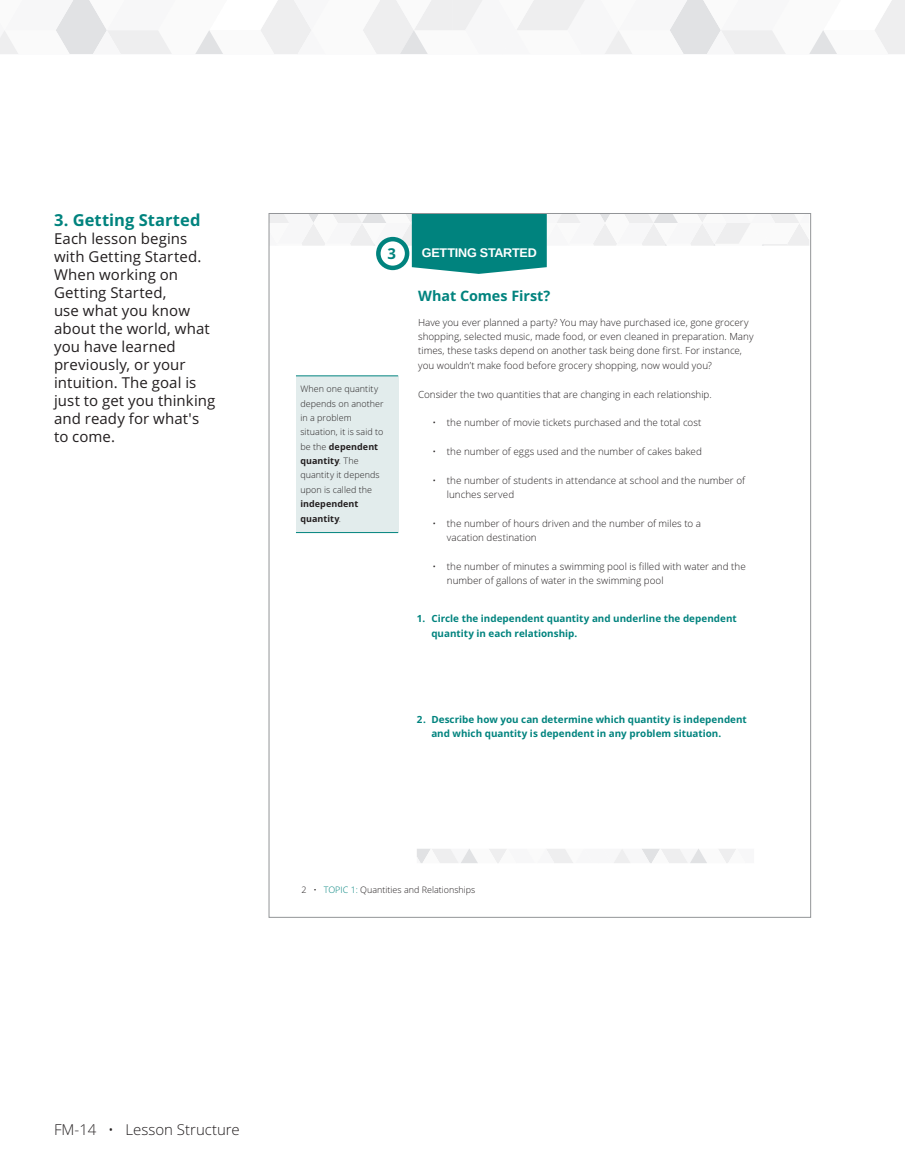
<style>
.page{position:relative;width:905px;height:1175px;background:#fff}
.page>*{position:absolute;margin:0;border:0;box-sizing:border-box;transform-origin:0 0}
.t1{font:700 16.5px "Open Sans";letter-spacing:.005em;color:#00837e}
.t2{font:15px/18px "Open Sans";letter-spacing:.005em;color:#231f20}
.t3{font:300 15px "Open Sans";color:#231f20}
.t4{font:700 15px "Open Sans";color:#00837e}
.t5{font:700 14.4px "Open Sans";letter-spacing:-.005em;color:#00837e}
.t6{font:700 12.6px "Arimo";letter-spacing:-.015em;color:#fff}
.t7{font:300 9.9px/14.4px "Open Sans";color:#231f20}
.t8{font:700 9.9px/14.4px "Open Sans";color:#00837e}
.t9{font:300 9px/14.4px "Open Sans";letter-spacing:.005em;color:#231f20}
.t10{font:700 9px/14.4px "Open Sans";letter-spacing:.005em;color:#231f20}
.s1{font-weight:700}
.s2{font-weight:300}
.s3{color:#00837e}
</style>
<div class="page">
<svg style="left:417px;top:849px;width:319px;height:14px"></svg>
<div style="left:296px;top:376px;width:102px;height:156px;background:#e2ecec"></div>
<hr style="left:296px;top:375px;width:102px;height:1px;background:#00837e">
<hr style="left:296px;top:532px;width:102px;height:1px;background:#00837e">
<svg style="left:270px;top:215px;width:539px;height:59px"></svg>
<svg style="left:378px;top:239px;width:29px;height:29px"></svg>
<div style="left:376px;top:237px;width:33px;height:33px;border:4px solid #00837e;border-radius:50%"></div>
<svg style="left:0;top:0;width:904px;height:54px"></svg>
<h1 class="t1" style="left:54px;top:208px;width:148px">3. Getting Started</h1>
<h2 class="t2" style="left:54px;top:229px;width:163px">Each lesson begins with Getting Started.<br>When working on<br>Getting Started,<br>use what you know about the world, what you have learned previously, or your intuition. The goal is just to get you thinking and ready for what's to come.</h2>
<h2 class="t4" style="left:387px;top:243px;width:10px">3</h2>
<p class="t9" style="left:300px;top:381px;width:85px">When one quantity depends on another in a problem situation, it is said to be the <span class="s1">dependent quantity</span>. The quantity it depends upon is called the</p>
<p class="t10" style="left:300px;top:496px;width:59px">independent quantity<span class="s2">.</span></p>
<p class="t6" style="left:422px;top:243px;width:116px">GETTING STARTED</p>
<h3 class="t5" style="left:418px;top:285px;width:134px">What Comes First?</h3>
<p class="t7" style="left:418px;top:315px;width:337px">Have you ever planned a party? You may have purchased ice, gone grocery shopping, selected music, made food, or even cleaned in preparation. Many times, these tasks depend on another task being done first. For instance, you wouldn’t make food before grocery shopping, now would you?</p>
<p class="t7" style="left:418px;top:386px;width:295px">Consider the two quantities that are changing in each relationship.</p>
<p class="t7" style="left:432px;top:415px;width:270px">• the number of movie tickets purchased and the total cost</p>
<p class="t7" style="left:432px;top:444px;width:271px">• the number of eggs used and the number of cakes baked</p>
<p class="t7" style="left:447px;top:473px;width:300px;text-indent:-14px">• the number of students in attendance at school and the number of lunches served</p>
<p class="t7" style="left:447px;top:516px;width:256px;text-indent:-14px">• the number of hours driven and the number of miles to a vacation destination</p>
<p class="t7" style="left:447px;top:559px;width:300px;text-indent:-14px">• the number of minutes a swimming pool is filled with water and the number of gallons of water in the swimming pool</p>
<p class="t8" style="left:431px;top:611px;width:307px;text-indent:-14px">1. Circle the independent quantity and underline the dependent quantity in each relationship.</p>
<p class="t8" style="left:431px;top:711px;width:317px;text-indent:-14px">2. Describe how you can determine which quantity is independent and which quantity is dependent in any problem situation.</p>
<p class="t9" style="left:301px;top:882px;width:176px">2 • <span class="s3">TOPIC 1:</span> Quantities and Relationships</p>
<h2 class="t3" style="left:54px;top:1118px;width:187px">FM-14 • Lesson Structure</h2>
</div>
